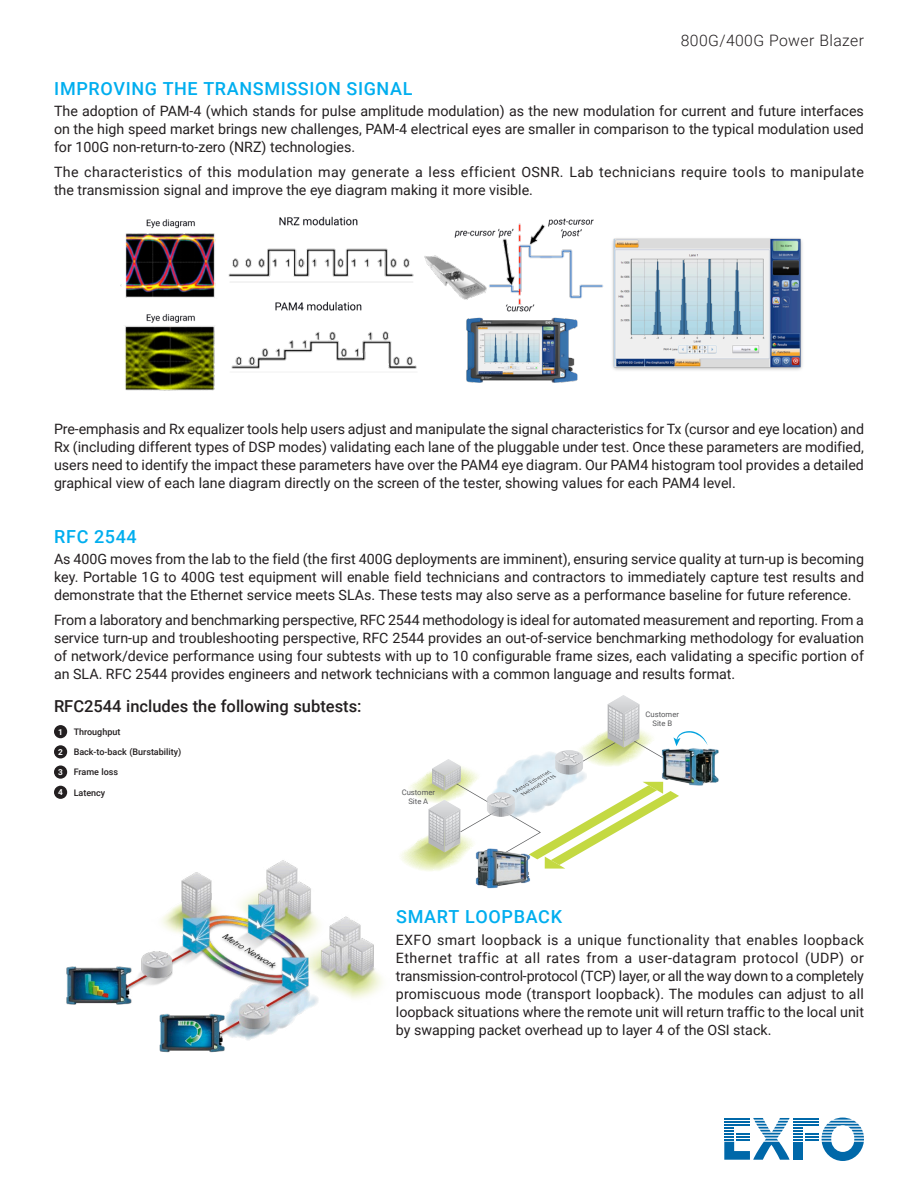
<style>
.page{position:relative;width:918px;height:1188px;background:#fff}
.page>*{position:absolute;margin:0;border:0;box-sizing:border-box;transform-origin:0 0}
.t1{font:500 18px "Roboto";letter-spacing:.035em;color:#00aeef}
.t2{font:500 16.5px "Roboto";color:#231f20}
.t3{font:300 15.75px "Roboto";letter-spacing:.025em;color:#231f20}
.t4{font:14.25px/18px "Roboto";color:#231f20;text-align:justify}
.t5{font:14.25px/18px "Roboto";letter-spacing:.025em;color:#231f20}
.t6{font:500 9px "Roboto";color:#231f20}
.t7{font:7.65px/9.1px "Roboto";color:#57585a;text-align:center}
.s1{font-weight:700;font-size:8.25px;color:#fff}
</style>
<div class="page">
<svg style="left:724px;top:1118px;width:140px;height:43px"></svg>
<hr style="left:724px;top:1124px;width:26px;height:2px;background:#0068a9">
<img style="left:120px;top:216px;width:683px;height:175px">
<div style="left:54px;top:725px;width:13px;height:13px;background:#231f20;border-radius:50%"></div>
<div style="left:54px;top:745px;width:13px;height:13px;background:#231f20;border-radius:50%"></div>
<div style="left:54px;top:766px;width:13px;height:13px;background:#231f20;border-radius:50%"></div>
<div style="left:54px;top:786px;width:13px;height:13px;background:#231f20;border-radius:50%"></div>
<svg style="left:400px;top:695px;width:305px;height:176px"></svg>
<img style="left:473px;top:847px;width:59px;height:42px">
<img style="left:657px;top:740px;width:62px;height:55px">
<img style="left:66px;top:860px;width:317px;height:193px">
<p class="t3" style="left:681px;top:30px;width:185px">800G/400G Power Blazer</p>
<p class="t1" style="left:54px;top:75px;width:360px">IMPROVING THE TRANSMISSION SIGNAL</p>
<p class="t4" style="left:54px;top:101px;width:812px">The adoption of PAM-4 (which stands for pulse amplitude modulation) as the new modulation for current and future interfaces on the high speed market brings new challenges, PAM-4 electrical eyes are smaller in comparison to the typical modulation used for 100G non-return-to-zero (NRZ) technologies.</p>
<p class="t5" style="left:54px;top:162px;width:812px">The characteristics of this modulation may generate a less efficient OSNR. Lab technicians require tools to manipulate the transmission signal and improve the eye diagram making it more visible.</p>
<p class="t4" style="left:54px;top:419px;width:812px">Pre-emphasis and Rx equalizer tools help users adjust and manipulate the signal characteristics for Tx (cursor and eye location) and Rx (including different types of DSP modes) validating each lane of the pluggable under test. Once these parameters are modified, users need to identify the impact these parameters have over the PAM4 eye diagram. Our PAM4 histogram tool provides a detailed graphical view of each lane diagram directly on the screen of the tester, showing values for each PAM4 level.</p>
<p class="t1" style="left:54px;top:524px;width:84px">RFC 2544</p>
<p class="t4" style="left:54px;top:550px;width:812px">As 400G moves from the lab to the field (the first 400G deployments are imminent), ensuring service quality at turn-up is becoming key. Portable 1G to 400G test equipment will enable field technicians and contractors to immediately capture test results and demonstrate that the Ethernet service meets SLAs. These tests may also serve as a performance baseline for future reference.</p>
<p class="t4" style="left:54px;top:610px;width:812px">From a laboratory and benchmarking perspective, RFC 2544 methodology is ideal for automated measurement and reporting. From a service turn-up and troubleshooting perspective, RFC 2544 provides an out-of-service benchmarking methodology for evaluation of network/device performance using four subtests with up to 10 configurable frame sizes, each validating a specific portion of an SLA. RFC 2544 provides engineers and network technicians with a common language and results format.</p>
<p class="t2" style="left:54px;top:695px;width:309px">RFC2544 includes the following subtests:</p>
<p class="t6" style="left:58px;top:726px;width:64px"><span class="s1">1</span> Throughput</p>
<p class="t6" style="left:58px;top:746px;width:125px"><span class="s1">2</span> Back-to-back (Burstability)</p>
<p class="t6" style="left:58px;top:766px;width:62px"><span class="s1">3</span> Frame loss</p>
<p class="t6" style="left:58px;top:786px;width:49px"><span class="s1">4</span> Latency</p>
<p class="t7" style="left:646px;top:709px;width:35px">Customer<br>Site B</p>
<p class="t7" style="left:402px;top:788px;width:35px">Customer<br>Site A</p>
<p class="t1" style="left:396px;top:904px;width:167px">SMART LOOPBACK</p>
<p class="t4" style="left:396px;top:930px;width:470px">EXFO smart loopback is a unique functionality that enables loopback Ethernet traffic at all rates from a user-datagram protocol (UDP) or transmission-control-protocol (TCP) layer, or all the way down to a completely promiscuous mode (transport loopback). The modules can adjust to all loopback situations where the remote unit will return traffic to the local unit by swapping packet overhead up to layer 4 of the OSI stack.</p>
</div>
